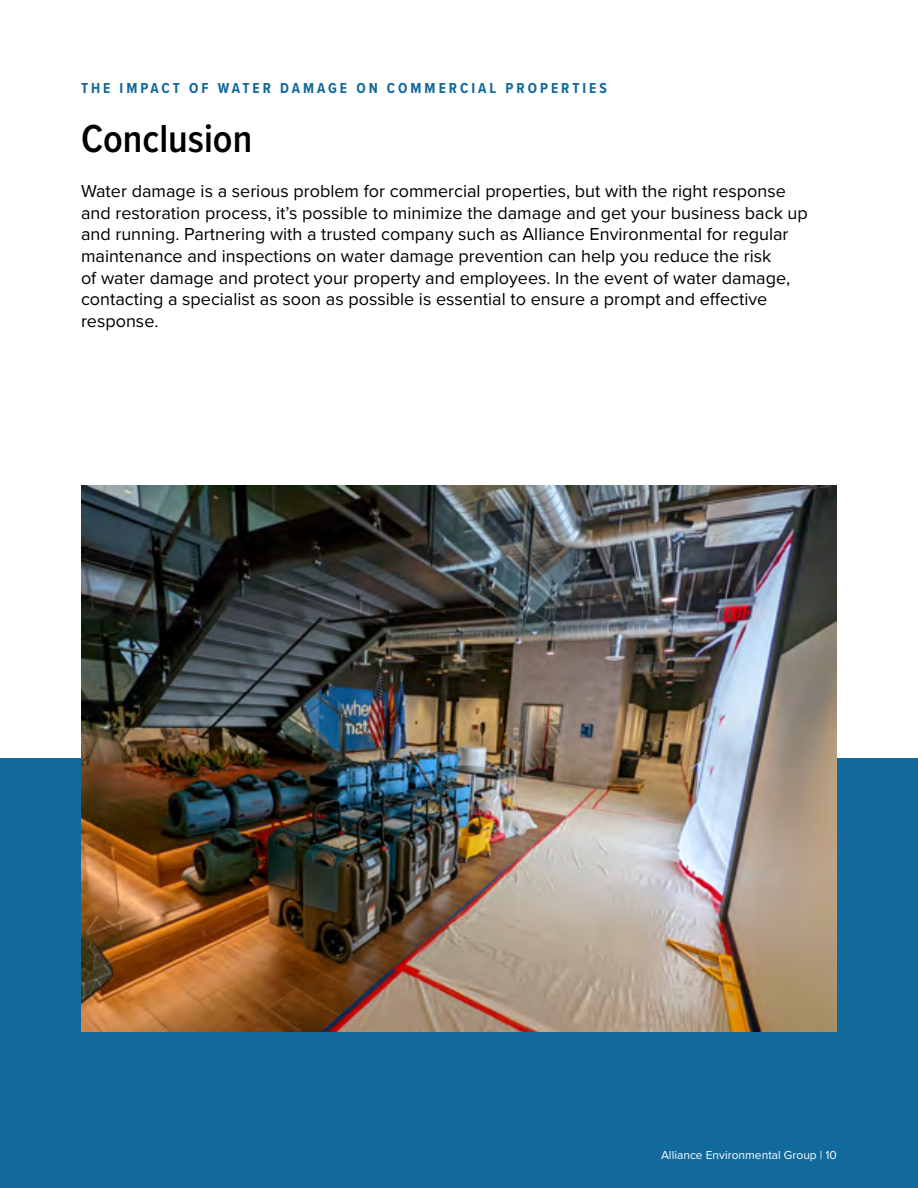
<style>
.page{position:relative;width:918px;height:1188px;background:#fff}
.page>*{position:absolute;margin:0;border:0;box-sizing:border-box;transform-origin:0 0}
.t1{font:600 40.5px "Proxima Nova Cond";color:#000}
.t2{font:18px/21.6px "Proxima Nova";color:#000}
.t3{font:700 15px "Proxima Nova Cond";letter-spacing:.2em;color:#11699c}
.t4{font:12px "Proxima Nova";color:#fff}
</style>
<div class="page">
<div style="left:0;top:758px;width:918px;height:430px;background:#11699c"></div>
<img style="left:82px;top:486px;width:754px;height:546px">
<p class="t3" style="left:81px;top:77px;width:527px">THE IMPACT OF WATER DAMAGE ON COMMERCIAL PROPERTIES</p>
<h1 class="t1" style="left:81px;top:109px;width:173px">Conclusion</h1>
<p class="t2" style="left:81px;top:180px;width:728px">Water damage is a serious problem for commercial properties, but with the right response and restoration process, it’s possible to minimize the damage and get your business back up and running. Partnering with a trusted company such as Alliance Environmental for regular maintenance and inspections on water damage prevention can help you reduce the risk<br>of water damage and protect your property and employees. In the event of water damage, contacting a specialist as soon as possible is essential to ensure a prompt and effective response.</p>
<p class="t4" style="left:661px;top:1146px;width:177px">Alliance Environmental Group | 10</p>
</div>
